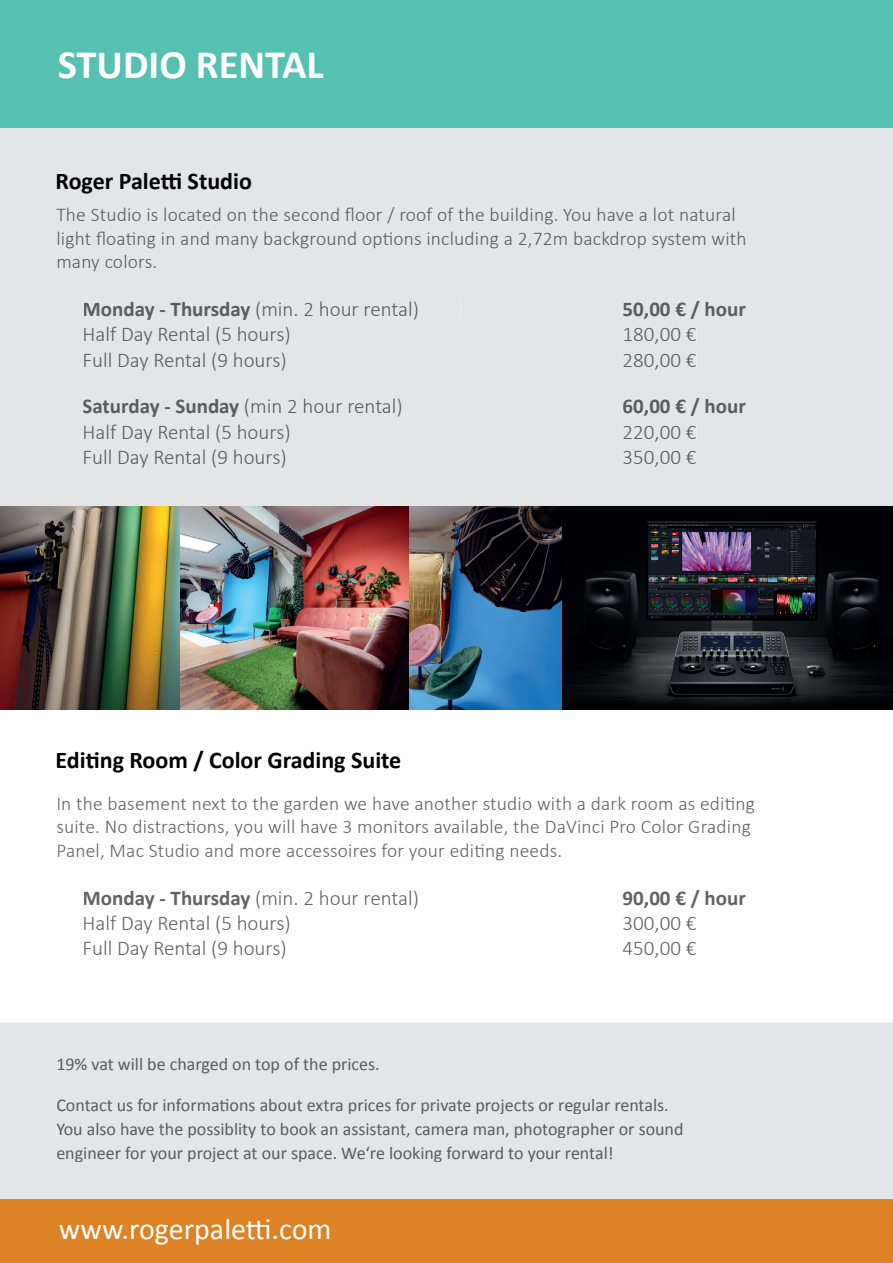
<style>
.page{position:relative;width:893px;height:1263px;background:#fff}
.page>*{position:absolute;margin:0;border:0;box-sizing:border-box;transform-origin:0 0}
.t1{font:700 40.5px "Calibri";color:#fff}
.t2{font:30px "Calibri";color:#fff}
.t3{font:700 24px "Calibri";color:#000001}
.t4{font:300 21px "Calibri";color:#5b5c5e}
.t5{font:300 21px "Calibri";color:#636366}
.t6{font:700 21px "Calibri";color:#5b5c5e}
.t7{font:700 21px "Calibri";color:#636366}
.t8{font:300 19.5px/23.4px "Calibri";letter-spacing:.01em;color:#636366}
.t9{font:300 19.5px/23.4px "Calibri";letter-spacing:.01em;color:#5b5c5e}
.t10{font:18px/24px "Calibri";color:#5b5c5e}
.s1{font-weight:700}
</style>
<div class="page">
<div style="left:0;top:128px;width:893px;height:378px;background:#e4e5e7"></div>
<div style="left:0;top:1023px;width:893px;height:176px;background:#e4e5e7"></div>
<div style="left:56px;top:207px;width:680px;height:18px;background:#e4e5e7"></div>
<div style="left:58px;top:231px;width:689px;height:17px;background:#e4e5e7"></div>
<div style="left:58px;top:255px;width:98px;height:16px;background:#e4e5e7"></div>
<div style="left:57px;top:1098px;width:612px;height:16px;background:#e4e5e7"></div>
<div style="left:57px;top:1122px;width:627px;height:16px;background:#e4e5e7"></div>
<div style="left:57px;top:1146px;width:555px;height:16px;background:#e4e5e7"></div>
<div style="left:58px;top:1058px;width:320px;height:15px;background:#e4e5e7"></div>
<div style="left:84px;top:302px;width:166px;height:18px;background:#e4e5e7"></div>
<div style="left:250px;top:302px;width:169px;height:18px;background:#e4e5e7"></div>
<div style="left:461px;top:301px;width:284px;height:18px;background:#e4e5e7"></div>
<div style="left:84px;top:327px;width:612px;height:18px;background:#e4e5e7"></div>
<div style="left:84px;top:352px;width:612px;height:18px;background:#e4e5e7"></div>
<div style="left:83px;top:399px;width:156px;height:18px;background:#e4e5e7"></div>
<div style="left:239px;top:399px;width:330px;height:18px;background:#e4e5e7"></div>
<div style="left:623px;top:398px;width:122px;height:19px;background:#e4e5e7"></div>
<div style="left:84px;top:424px;width:612px;height:18px;background:#e4e5e7"></div>
<div style="left:84px;top:449px;width:612px;height:19px;background:#e4e5e7"></div>
<div style="left:0;top:0;width:893px;height:128px;background:#56c1b1"></div>
<div style="left:0;top:1199px;width:893px;height:64px;background:#de8325"></div>
<img style="left:562px;top:506px;width:331px;height:203px">
<img style="left:0;top:506px;width:218px;height:204px">
<img style="left:180px;top:506px;width:230px;height:203px">
<img style="left:410px;top:506px;width:152px;height:203px">
<h1 class="t1" style="left:58px;top:36px;width:267px">STUDIO RENTAL</h1>
<h3 class="t3" style="left:56px;top:164px;width:198px">Roger Paletti Studio</h3>
<p class="t9" style="left:56px;top:203px;width:692px">The Studio is located on the second floor / roof of the building. You have a lot natural light floating in and many background options including a 2,72m backdrop system with many colors.</p>
<p class="t4" style="left:83px;top:296px;width:338px"><span class="s1">Monday - Thursday</span> (min. 2 hour rental)</p>
<p class="t6" style="left:623px;top:294px;width:125px">50,00 € / hour</p>
<p class="t4" style="left:83px;top:321px;width:210px">Half Day Rental (5 hours)</p>
<p class="t4" style="left:623px;top:321px;width:75px">180,00 €</p>
<p class="t4" style="left:83px;top:347px;width:206px">Full Day Rental (9 hours)</p>
<p class="t4" style="left:623px;top:347px;width:75px">280,00 €</p>
<p class="t4" style="left:83px;top:393px;width:322px"><span class="s1">Saturday - Sunday</span> (min 2 hour rental)</p>
<p class="t6" style="left:623px;top:392px;width:125px">60,00 € / hour</p>
<p class="t4" style="left:83px;top:419px;width:210px">Half Day Rental (5 hours)</p>
<p class="t4" style="left:623px;top:419px;width:75px">220,00 €</p>
<p class="t4" style="left:83px;top:444px;width:206px">Full Day Rental (9 hours)</p>
<p class="t4" style="left:623px;top:444px;width:75px">350,00 €</p>
<h3 class="t3" style="left:56px;top:743px;width:347px">Editing Room / Color Grading Suite</h3>
<p class="t8" style="left:56px;top:791px;width:700px">In the basement next to the garden we have another studio with a dark room as editing suite. No distractions, you will have 3 monitors available, the DaVinci Pro Color Grading<br>Panel, Mac Studio and more accessoires for your editing needs.</p>
<p class="t5" style="left:83px;top:884px;width:338px"><span class="s1">Monday - Thursday</span> (min. 2 hour rental)</p>
<p class="t7" style="left:623px;top:883px;width:125px">90,00 € / hour</p>
<p class="t5" style="left:83px;top:910px;width:210px">Half Day Rental (5 hours)</p>
<p class="t5" style="left:623px;top:910px;width:75px">300,00 €</p>
<p class="t5" style="left:83px;top:935px;width:206px">Full Day Rental (9 hours)</p>
<p class="t5" style="left:623px;top:935px;width:75px">450,00 €</p>
<p class="t10" style="left:56px;top:1051px;width:325px">19% vat will be charged on top of the prices.</p>
<p class="t10" style="left:56px;top:1092px;width:629px">Contact us for informations about extra prices for private projects or regular rentals.<br>You also have the possiblity to book an assistant, camera man, photographer or sound engineer for your project at our space. We‘re looking forward to your rental!</p>
<h2 class="t2" style="left:59px;top:1211px;width:274px">www.rogerpaletti.com</h2>
</div>
